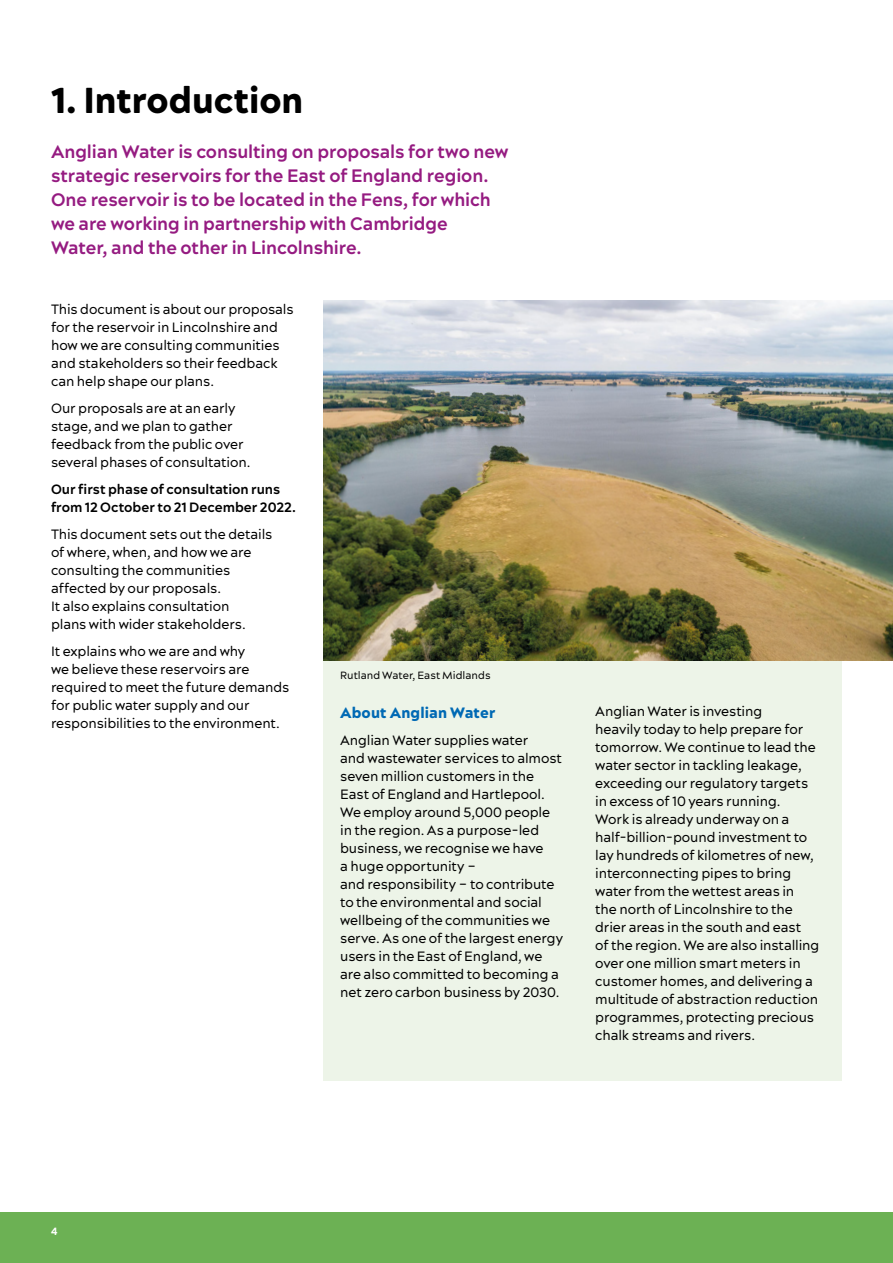
<style>
.page{position:relative;width:893px;height:1263px;background:#fff}
.page>*{position:absolute;margin:0;border:0;box-sizing:border-box;transform-origin:0 0}
.t1{font:900 36px "Acherus Grotesque";letter-spacing:-.005em;color:#000}
.t2{font:700 18px/24px "Acherus Grotesque";letter-spacing:-.005em;color:#951b81}
.t3{font:900 15px "Acherus Grotesque";letter-spacing:.01em;color:#0069b4}
.t4{font:13.5px/18px "Acherus Grotesque";letter-spacing:-.01em;color:#000}
.t5{font:700 13.5px/18px "Acherus Grotesque";letter-spacing:-.005em;color:#000}
.t6{font:10.5px "Acherus Grotesque";color:#000}
.t7{font:800 10.5px "Acherus Grotesque";color:#fff}
</style>
<div class="page">
<div style="left:0;top:1212px;width:893px;height:51px;background:#6cb154"></div>
<div style="left:323px;top:660px;width:519px;height:420px;background:#edf4e8"></div>
<img style="left:323px;top:301px;width:570px;height:359px">
<p class="t1" style="left:51px;top:77px;width:254px">1. Introduction</p>
<p class="t2" style="left:51px;top:140px;width:459px">Anglian Water is consulting on proposals for two new strategic reservoirs for the East of England region.<br>One reservoir is to be located in the Fens, for which we are working in partnership with Cambridge Water, and the other in Lincolnshire.</p>
<p class="t4" style="left:51px;top:300px;width:244px">This document is about our proposals for the reservoir in Lincolnshire and how we are consulting communities and stakeholders so their feedback can help shape our plans.</p>
<p class="t4" style="left:51px;top:399px;width:201px">Our proposals are at an early stage, and we plan to gather feedback from the public over several phases of consultation.</p>
<p class="t5" style="left:51px;top:480px;width:246px">Our first phase of consultation runs from 12 October to 21 December 2022.</p>
<p class="t4" style="left:51px;top:525px;width:223px">This document sets out the details of where, when, and how we are consulting the communities affected by our proposals.<br>It also explains consultation<br>plans with wider stakeholders.</p>
<p class="t4" style="left:51px;top:642px;width:240px">It explains who we are and why<br>we believe these reservoirs are required to meet the future demands for public water supply and our responsibilities to the environment.</p>
<p class="t6" style="left:340px;top:669px;width:152px">Rutland Water, East Midlands</p>
<p class="t3" style="left:340px;top:703px;width:157px">About Anglian Water</p>
<p class="t4" style="left:340px;top:730px;width:224px">Anglian Water supplies water<br>and wastewater services to almost seven million customers in the<br>East of England and Hartlepool.<br>We employ around 5,000 people in the region. As a purpose-led business, we recognise we have<br>a huge opportunity –<br>and responsibility – to contribute to the environmental and social wellbeing of the communities we serve. As one of the largest energy users in the East of England, we are also committed to becoming a net zero carbon business by 2030.</p>
<p class="t4" style="left:595px;top:702px;width:226px">Anglian Water is investing<br>heavily today to help prepare for tomorrow. We continue to lead the water sector in tackling leakage, exceeding our regulatory targets in excess of 10 years running.<br>Work is already underway on a half-billion-pound investment to lay hundreds of kilometres of new, interconnecting pipes to bring water from the wettest areas in<br>the north of Lincolnshire to the drier areas in the south and east<br>of the region. We are also installing over one million smart meters in customer homes, and delivering a multitude of abstraction reduction programmes, protecting precious chalk streams and rivers.</p>
<p class="t7" style="left:51px;top:1225px;width:8px">4</p>
</div>
